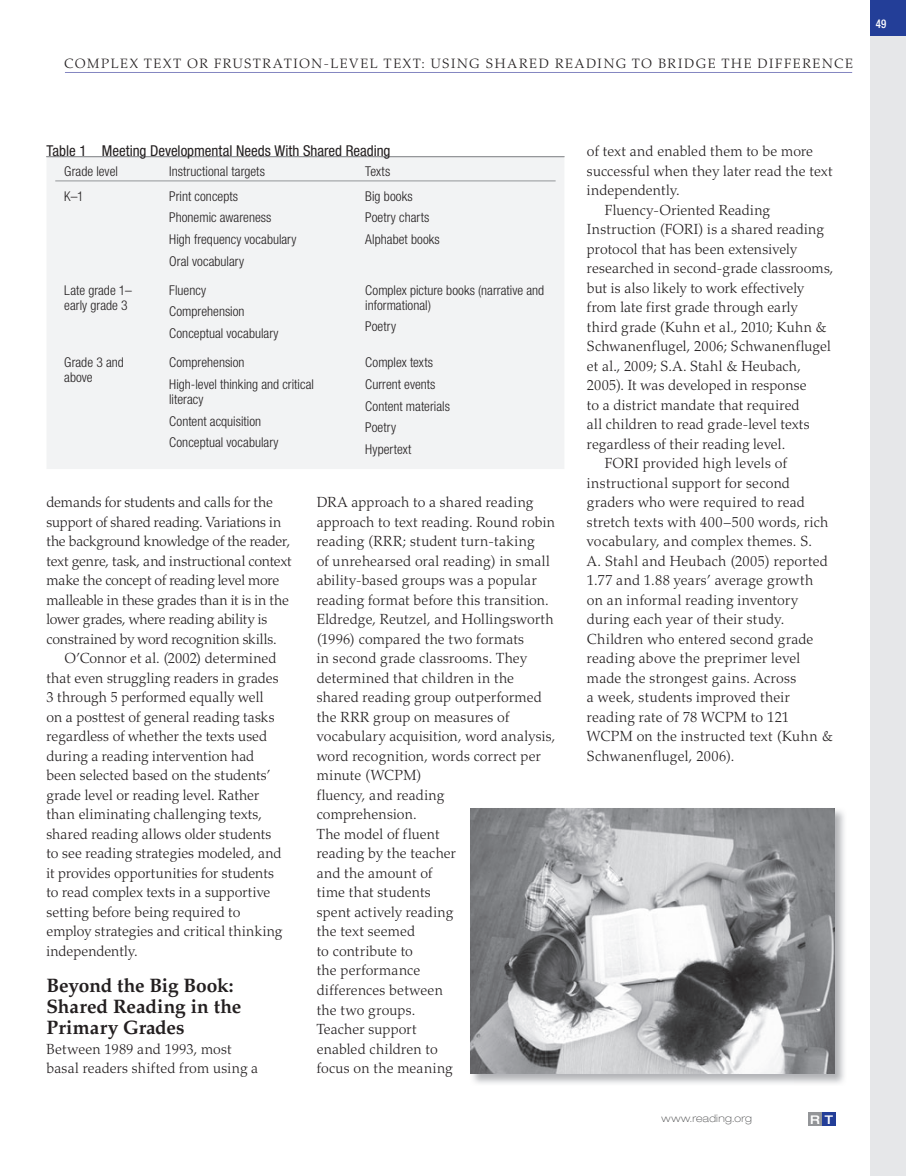
<style>
.page{position:relative;width:906px;height:1176px;background:#fff}
.page>*{position:absolute;margin:0;border:0;box-sizing:border-box;transform-origin:0 0}
.t1{font:700 19.5px/21px "Palatino LT Std";letter-spacing:-.005em;color:#231f20}
.t2{font:condensed 15px "Helvetica Neue LT Std";color:#231f20}
.t3{font:300 14.7px/19.5px "Palatino LT Std";letter-spacing:.01em;color:#231f20}
.t4{font:300 14.7px/19.5px "Palatino LT Std";letter-spacing:-.015em;color:#231f20}
.t5{font:300 condensed 13.5px/21.8px "Helvetica Neue LT Std";letter-spacing:.005em;color:#231f20}
.t6{font:300 13.5px "Palatino LT Std";letter-spacing:.125em;color:#231f20}
.t7{font:500 expanded 12px "Helvetica Neue LT Std";color:#fff}
.t8{font:500 condensed 12px "Helvetica Neue LT Std";color:#fff;scale:.9 1}
.t9{font:100 expanded 10.5px "Helvetica Neue LT Std";letter-spacing:.025em;color:#4b4c4d}
</style>
<div class="page">
<hr style="left:65px;top:72px;width:787px;height:1px;background:#8587c1">
<div style="left:808px;top:1112px;width:13px;height:14px;background:#939598"></div>
<div style="left:822px;top:1112px;width:13px;height:14px;background:#233e98"></div>
<div style="left:870px;top:0;width:35px;height:1175px;background:#e6e7e9"></div>
<div style="left:870px;top:0;width:35px;height:36px;background:#233e98"></div>
<img style="left:470px;top:808px;width:374px;height:276px">
<img style="left:470px;top:808px;width:364px;height:265px">
<div style="left:46px;top:157px;width:518px;height:312px;background:#f2f3f4"></div>
<hr style="left:55px;top:180px;width:301px;height:1px;background:#939598">
<hr style="left:356px;top:180px;width:199px;height:1px;background:#939598">
<hr style="left:46px;top:156px;width:518px;height:1px;background:#939598">
<p class="t6" style="left:64px;top:58px;width:790px">COMPLEX TEXT OR FRUSTRATION-LEVEL TEXT: USING SHARED READING TO BRIDGE THE DIFFERENCE</p>
<p class="t8" style="left:875px;top:19px;width:13px">49</p>
<p class="t2" style="left:46px;top:145px;width:345px">Table 1 Meeting Developmental Needs With Shared Reading</p>
<p class="t5" style="left:64px;top:162px;width:55px">Grade level</p>
<p class="t5" style="left:169px;top:162px;width:97px">Instructional targets</p>
<p class="t5" style="left:365px;top:162px;width:27px">Texts</p>
<p class="t5" style="left:64px;top:186px;width:21px">K–1</p>
<p class="t5" style="left:169px;top:186px;width:129px">Print concepts<br>Phonemic awareness<br>High frequency vocabulary<br>Oral vocabulary</p>
<p class="t5" style="left:365px;top:186px;width:76px">Big books<br>Poetry charts<br>Alphabet books</p>
<p class="t5" style="left:64px;top:284px;width:69px;line-height:15px">Late grade 1– early grade 3</p>
<p class="t5" style="left:169px;top:280px;width:111px">Fluency<br>Comprehension<br>Conceptual vocabulary</p>
<p class="t5" style="left:365px;top:284px;width:180px;line-height:15px">Complex picture books (narrative and informational)</p>
<p class="t5" style="left:365px;top:317px;width:32px">Poetry</p>
<p class="t5" style="left:64px;top:356px;width:61px;line-height:15px">Grade 3 and above</p>
<p class="t5" style="left:169px;top:352px;width:146px">Comprehension<br>High-level thinking and critical</p>
<p class="t5" style="left:169px;top:389px;width:111px">literacy<br>Content acquisition<br>Conceptual vocabulary</p>
<p class="t5" style="left:365px;top:352px;width:86px">Complex texts<br>Current events<br>Content materials<br>Poetry<br>Hypertext</p>
<p class="t4" style="left:46px;top:494px;width:247px">demands for students and calls for the support of shared reading. Variations in the background knowledge of the reader, text genre, task, and instructional context make the concept of reading level more malleable in these grades than it is in the lower grades, where reading ability is constrained by word recognition skills.</p>
<p class="t3" style="left:46px;top:650px;width:237px;text-indent:18px">O’Connor et al. (2002) determined that even struggling readers in grades 3 through 5 performed equally well on a posttest of general reading tasks regardless of whether the texts used during a reading intervention had been selected based on the students’ grade level or reading level. Rather than eliminating challenging texts, shared reading allows older students to see reading strategies modeled, and it provides opportunities for students to read complex texts in a supportive setting before being required to employ strategies and critical thinking independently.</p>
<h1 class="t1" style="left:46px;top:977px;width:196px">Beyond the Big Book:<br>Shared Reading in the<br>Primary Grades</h1>
<p class="t3" style="left:46px;top:1040px;width:213px">Between 1989 and 1993, most basal readers shifted from using a</p>
<p class="t3" style="left:316px;top:494px;width:240px">DRA approach to a shared reading approach to text reading. Round robin reading (RRR; student turn-taking<br>of unrehearsed oral reading) in small ability-based groups was a popular reading format before this transition.<br>Eldredge, Reutzel, and Hollingsworth (1996) compared the two formats<br>in second grade classrooms. They determined that children in the shared reading group outperformed the RRR group on measures of vocabulary acquisition, word analysis, word recognition, words correct per minute (WCPM)<br>fluency, and reading<br>comprehension.<br>The model of fluent<br>reading by the teacher<br>and the amount of<br>time that students<br>spent actively reading<br>the text seemed<br>to contribute to<br>the performance<br>differences between<br>the two groups.<br>Teacher support<br>enabled children to<br>focus on the meaning</p>
<p class="t3" style="left:586px;top:143px;width:228px">of text and enabled them to be more</p>
<p class="t3" style="left:586px;top:163px;width:247px">successful when they later read the text</p>
<p class="t3" style="left:586px;top:182px;width:94px">independently.</p>
<p class="t3" style="left:604px;top:202px;width:167px">Fluency-Oriented Reading</p>
<p class="t3" style="left:586px;top:221px;width:238px">Instruction (FORI) is a shared reading</p>
<p class="t3" style="left:586px;top:241px;width:212px">protocol that has been extensively</p>
<p class="t3" style="left:586px;top:260px;width:248px">researched in second-grade classrooms,</p>
<p class="t3" style="left:586px;top:280px;width:219px">but is also likely to work effectively</p>
<p class="t3" style="left:586px;top:299px;width:212px">from late first grade through early</p>
<p class="t3" style="left:586px;top:319px;width:241px">third grade (Kuhn et al., 2010; Kuhn &amp;</p>
<p class="t3" style="left:586px;top:338px;width:245px">Schwanenflugel, 2006; Schwanenflugel</p>
<p class="t3" style="left:586px;top:358px;width:215px">et al., 2009; S.A. Stahl &amp; Heubach,</p>
<p class="t3" style="left:586px;top:377px;width:221px">2005). It was developed in response</p>
<p class="t3" style="left:586px;top:397px;width:214px">to a district mandate that required</p>
<p class="t3" style="left:586px;top:416px;width:224px">all children to read grade-level texts</p>
<p class="t3" style="left:586px;top:436px;width:200px">regardless of their reading level.</p>
<p class="t3" style="left:604px;top:455px;width:183px">FORI provided high levels of</p>
<p class="t3" style="left:586px;top:475px;width:204px">instructional support for second</p>
<p class="t3" style="left:586px;top:494px;width:219px">graders who were required to read</p>
<p class="t3" style="left:586px;top:514px;width:243px">stretch texts with 400–500 words, rich</p>
<p class="t3" style="left:586px;top:533px;width:227px">vocabulary, and complex themes. S.</p>
<p class="t3" style="left:586px;top:553px;width:242px">A. Stahl and Heubach (2005) reported</p>
<p class="t3" style="left:586px;top:572px;width:228px">1.77 and 1.88 years’ average growth</p>
<p class="t3" style="left:586px;top:592px;width:212px">on an informal reading inventory</p>
<p class="t3" style="left:586px;top:611px;width:199px">during each year of their study.</p>
<p class="t3" style="left:586px;top:631px;width:228px">Children who entered second grade</p>
<p class="t3" style="left:586px;top:650px;width:215px">reading above the preprimer level</p>
<p class="t3" style="left:586px;top:670px;width:211px">made the strongest gains. Across</p>
<p class="t3" style="left:586px;top:689px;width:204px">a week, students improved their</p>
<p class="t3" style="left:586px;top:709px;width:203px">reading rate of 78 WCPM to 121</p>
<p class="t3" style="left:586px;top:728px;width:248px">WCPM on the instructed text (Kuhn &amp;</p>
<p class="t3" style="left:586px;top:748px;width:149px">Schwanenflugel, 2006).</p>
<p class="t9" style="left:661px;top:1114px;width:92px">www.reading.org</p>
<p class="t7" style="left:809px;top:1114px;width:25px">R T</p>
</div>
